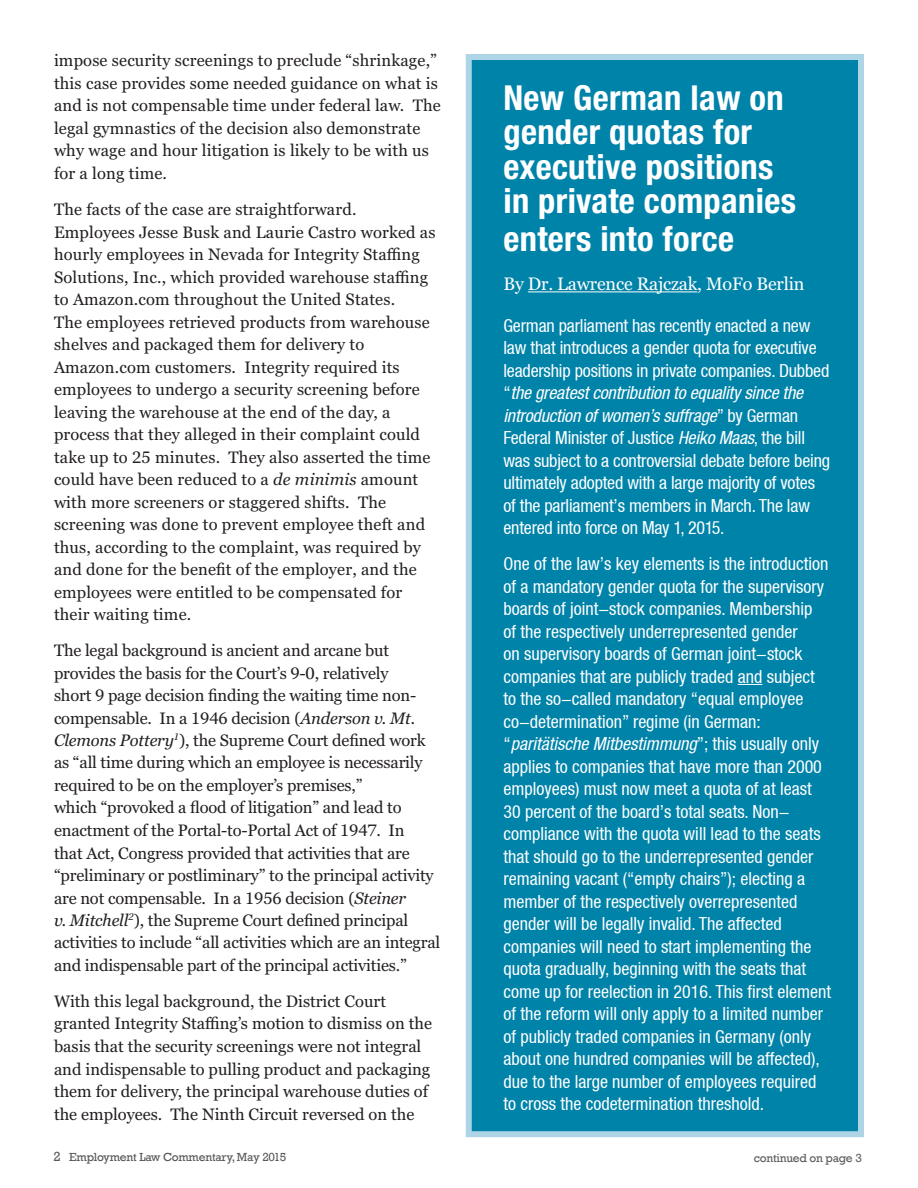
<style>
.page{position:relative;width:918px;height:1188px;background:#fff}
.page>*{position:absolute;margin:0;border:0;box-sizing:border-box;transform-origin:0 0}
.t1{font:700 condensed 34.5px/34.5px "Helvetica Neue LT Std";letter-spacing:.01em;color:#fff}
.t2{font:condensed 18px/22.5px "Helvetica Neue LT";color:#fff}
.t3{font:18px "Georgia Pro";letter-spacing:-.01em;color:#fff}
.t4{font:16.5px/22.5px "Georgia Pro";letter-spacing:.01em;color:#231f20}
.t5{font:16.5px/22.5px "Georgia Pro";letter-spacing:-.01em;color:#231f20}
.t6{font:12px "Rockwell";letter-spacing:-.02em;color:#57585a}
.t7{font:12px "Rockwell";letter-spacing:-.02em;color:#5f5f62}
.s1{font-style:italic}
.s2{font-size:13.5px}
</style>
<div class="page">
<div style="left:466px;top:54px;width:398px;height:1083px;background:#0083a9;border:6px solid #add5e5"></div>
<hr style="left:528px;top:291px;width:169px;height:1px;background:#fff">
<svg style="left:738px;top:684px;width:24px;height:1px"></svg>
<p class="t4" style="left:54px;top:50px;width:388px">impose security screenings to preclude “shrinkage,” this case provides some needed guidance on what is and is not compensable time under federal law. The legal gymnastics of the decision also demonstrate why wage and hour litigation is likely to be with us for a long time.</p>
<p class="t4" style="left:54px;top:199px;width:383px">The facts of the case are straightforward.<br>Employees Jesse Busk and Laurie Castro worked as hourly employees in Nevada for Integrity Staffing Solutions, Inc., which provided warehouse staffing to Amazon.com throughout the United States.<br>The employees retrieved products from warehouse shelves and packaged them for delivery to Amazon.com customers. Integrity required its employees to undergo a security screening before leaving the warehouse at the end of the day, a process that they alleged in their complaint could take up to 25 minutes. They also asserted the time could have been reduced to a <span class="s1">de minimis</span> amount with more screeners or staggered shifts. The screening was done to prevent employee theft and thus, according to the complaint, was required by and done for the benefit of the employer, and the employees were entitled to be compensated for their waiting time.</p>
<p class="t5" style="left:54px;top:640px;width:388px">The legal background is ancient and arcane but provides the basis for the Court’s 9-0, relatively<br>short 9 page decision finding the waiting time non&shy;compensable. In a 1946 decision (<span class="s1">Anderson v. Mt.<br>Clemons Pottery</span><sup>1</sup>), the Supreme Court defined work as “all time during which an employee is necessarily required to be on the employer’s premises,”<br>which “provoked a flood of litigation” and lead to enactment of the Portal-to-Portal Act of 1947. In<br>that Act, Congress provided that activities that are “preliminary or postliminary” to the principal activity are not compensable. In a 1956 decision (<span class="s1">Steiner<br>v. Mitchell</span><sup>2</sup>), the Supreme Court defined principal activities to include “all activities which are an integral and indispensable part of the principal activities.”</p>
<p class="t4" style="left:54px;top:991px;width:380px">With this legal background, the District Court granted Integrity Staffing’s motion to dismiss on the basis that the security screenings were not integral and indispensable to pulling product and packaging them for delivery, the principal warehouse duties of the employees. The Ninth Circuit reversed on the</p>
<p class="t6" style="left:53px;top:1150px;width:234px"><span class="s2">2</span> Employment Law Commentary, May 2015</p>
<h1 class="t1" style="left:503px;top:80px;width:294px">New German law on gender quotas for executive positions in private companies</h1>
<h1 class="t1" style="left:503px;top:221px;width:232px">enters into force</h1>
<p class="t3" style="left:503px;top:273px;width:303px">By Dr. Lawrence Rajczak, MoFo Berlin</p>
<p class="t2" style="left:503px;top:314px;width:328px">German parliament has recently enacted a new law that introduces a gender quota for executive leadership positions in private companies. Dubbed “<span class="s1">the greatest contribution to equality since the introduction of women’s suffrage</span>” by German Federal Minister of Justice <span class="s1">Heiko Maas</span>, the bill was subject to a controversial debate before being ultimately adopted with a large majority of votes of the parliament’s members in March. The law entered into force on May 1, 2015.</p>
<p class="t2" style="left:503px;top:552px;width:329px">One of the law’s key elements is the introduction of a mandatory gender quota for the supervisory boards of joint-stock companies. Membership<br>of the respectively underrepresented gender<br>on supervisory boards of German joint-stock companies that are publicly traded and subject to the so-called mandatory “equal employee co-determination” regime (in German: “<span class="s1">paritätische Mitbestimmung</span>”; this usually only applies to companies that have more than 2000 employees) must now meet a quota of at least 30 percent of the board’s total seats. Non&shy;compliance with the quota will lead to the seats that should go to the underrepresented gender remaining vacant (“empty chairs”); electing a member of the respectively overrepresented gender will be legally invalid. The affected companies will need to start implementing the quota gradually, beginning with the seats that come up for reelection in 2016. This first element of the reform will only apply to a limited number of publicly traded companies in Germany (only about one hundred companies will be affected), due to the large number of employees required to cross the codetermination threshold.</p>
<p class="t7" style="left:754px;top:1151px;width:109px">continued on page 3</p>
</div>
